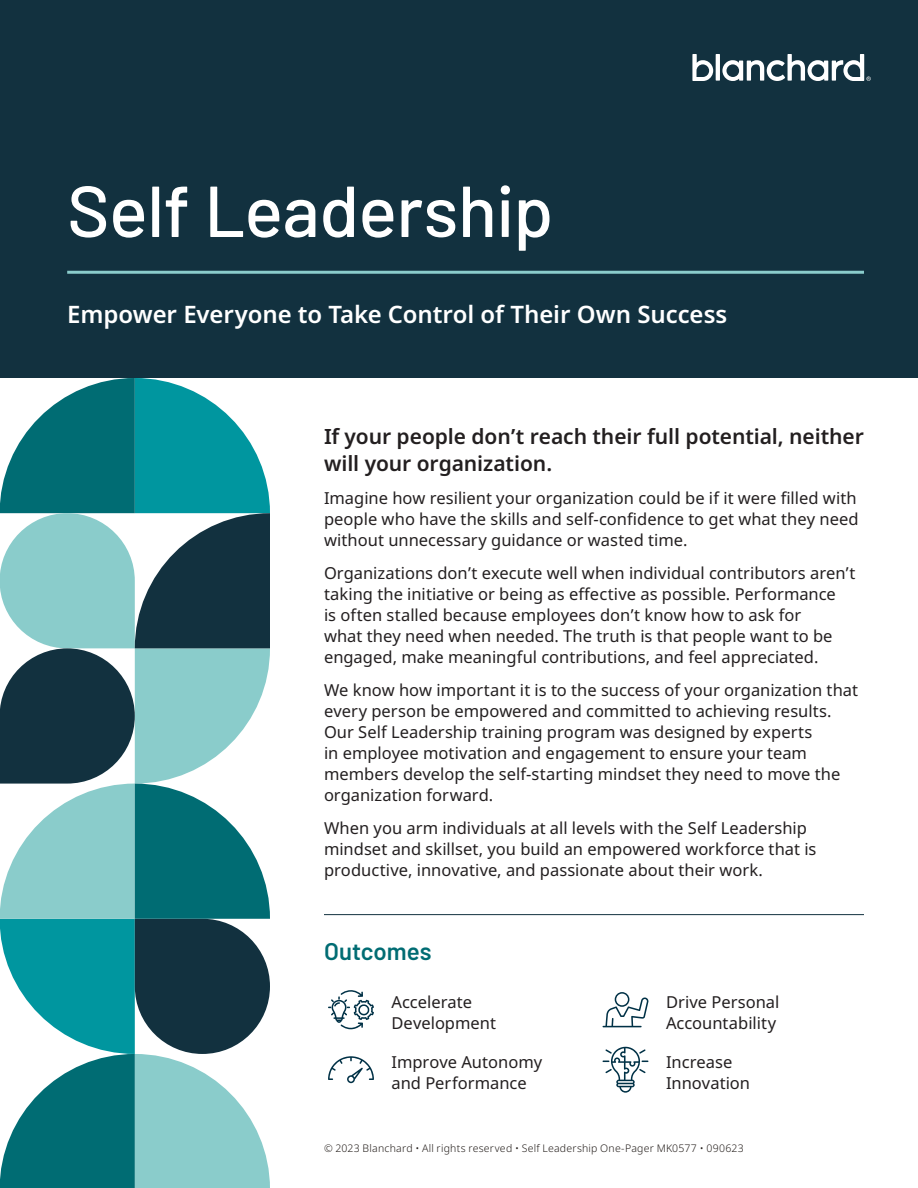
<style>
.page{position:relative;width:918px;height:1188px;background:#fff}
.page>*{position:absolute;margin:0;border:0;box-sizing:border-box;transform-origin:0 0}
.Doc_Title{font:500 72px "Barlow";letter-spacing:-.005em;color:#fff}
.Doc_Subhead{font:600 24px "Noto Sans";letter-spacing:-.005em;color:#fff}
.Outcomes{font:600 24px "Barlow";color:#006c73}
.Body_Copy{font:600 21px/27px "Noto Sans";letter-spacing:-.005em;color:#231f20}
.Body_Copy-2{font:16.5px/21px "Noto Sans";color:#231f20}
.Outcome_Bullets{font:16.5px/21px "Noto Sans";color:#231f20}
.t1{font:300 10.5px "Noto Sans";letter-spacing:.02em;color:#241e1b}
</style>
<div class="page">
<div style="left:0;top:0;width:918px;height:378px;background:#12313f"></div>
<svg style="left:0;top:378px;width:270px;height:810px"></svg>
<svg style="left:692px;top:54px;width:21px;height:27px"></svg>
<hr style="left:716px;top:54px;width:4px;height:27px;background:#fff">
<svg style="left:722px;top:54px;width:149px;height:27px"></svg>
<hr style="left:324px;top:914px;width:540px;height:1px;background:#12313f">
<svg style="left:328px;top:990px;width:46px;height:40px"></svg>
<svg style="left:328px;top:1056px;width:46px;height:27px"></svg>
<svg style="left:603px;top:992px;width:46px;height:35px"></svg>
<svg style="left:603px;top:1047px;width:45px;height:46px"></svg>
<hr style="left:67px;top:271px;width:797px;height:3px;background:#8acccb">
<p class="Doc_Title" style="left:67px;top:159px;width:488px">Self Leadership</p>
<p class="Doc_Subhead" style="left:67px;top:300px;width:662px">Empower Everyone to Take Control of Their Own Success</p>
<p class="Body_Copy" style="left:324px;top:423px;width:542px">If your people don’t reach their full potential, neither will your organization.</p>
<p class="Body_Copy-2" style="left:324px;top:488px;width:536px;text-align:justify">Imagine how resilient your organization could be if it were filled with people who have the skills and self-confidence to get what they need without unnecessary guidance or wasted time.</p>
<p class="Body_Copy-2" style="left:324px;top:563px;width:533px">Organizations don’t execute well when individual contributors aren’t taking the initiative or being as effective as possible. Performance<br>is often stalled because employees don’t know how to ask for<br>what they need when needed. The truth is that people want to be engaged, make meaningful contributions, and feel appreciated.</p>
<p class="Body_Copy-2" style="left:324px;top:680px;width:536px">We know how important it is to the success of your organization that every person be empowered and committed to achieving results.<br>Our Self Leadership training program was designed by experts<br>in employee motivation and engagement to ensure your team members develop the self-starting mindset they need to move the organization forward.</p>
<p class="Body_Copy-2" style="left:324px;top:818px;width:494px">When you arm individuals at all levels with the Self Leadership mindset and skillset, you build an empowered workforce that is productive, innovative, and passionate about their work.</p>
<p class="Outcomes" style="left:324px;top:933px;width:109px">Outcomes</p>
<p class="Outcome_Bullets" style="left:392px;top:992px;width:106px">Accelerate<br>Development</p>
<p class="Outcome_Bullets" style="left:392px;top:1052px;width:152px">Improve Autonomy and Performance</p>
<p class="Outcome_Bullets" style="left:666px;top:992px;width:115px">Drive Personal<br>Accountability</p>
<p class="Outcome_Bullets" style="left:666px;top:1052px;width:86px">Increase<br>Innovation</p>
<p class="t1" style="left:324px;top:1142px;width:421px">© 2023 Blanchard • All rights reserved • Self Leadership One-Pager MK0577 • 090623</p>
</div>
